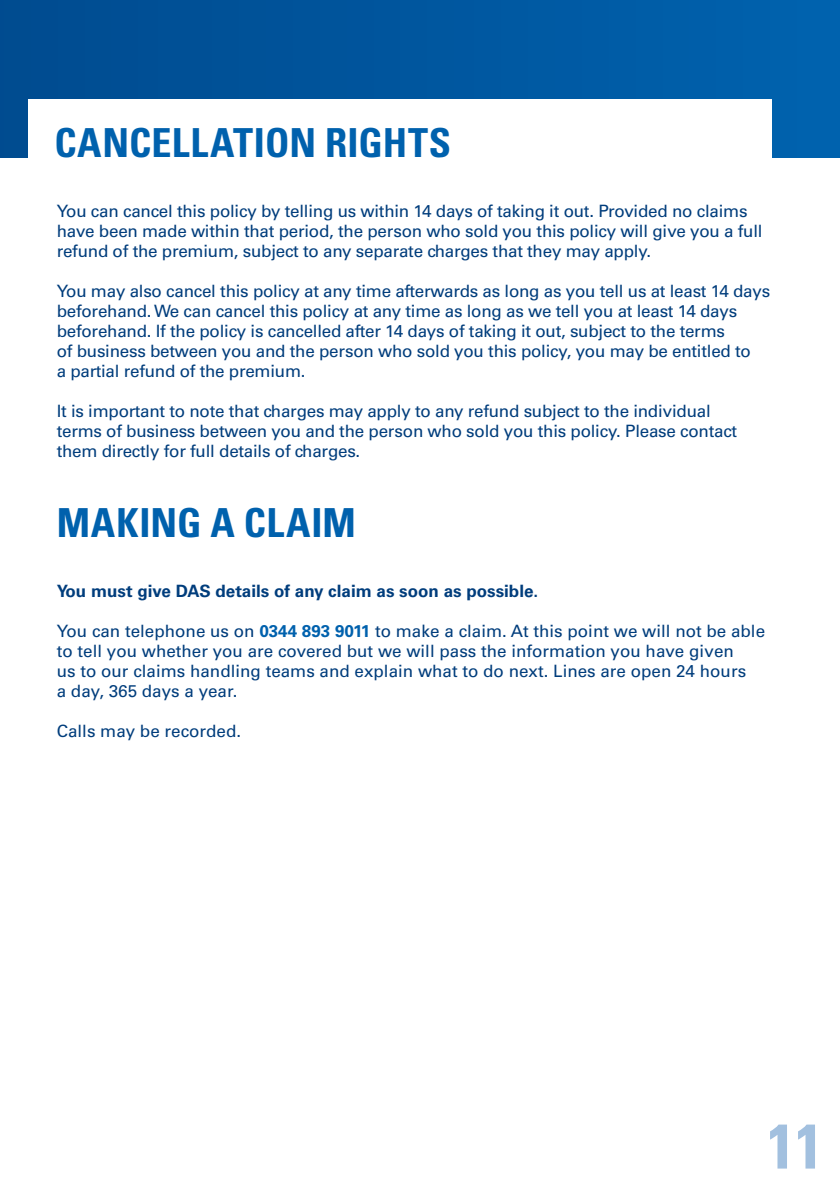
<style>
.page{position:relative;width:840px;height:1191px;background:#fff}
.page>*{position:absolute;margin:0;border:0;box-sizing:border-box;transform-origin:0 0}
.t1{font:700 condensed 63px "Univers LT Std";color:#a2c0df}
.t2{font:700 condensed 40px "Univers LT Std";letter-spacing:.005em;color:#0061ad}
.t3{font:17px/20px "Univers LT Std";letter-spacing:-.015em;color:#003d7c}
.t4{font:700 17px "Univers LT Std";color:#003d7c}
.s1{font-weight:700;color:#0061ad}
</style>
<div class="page">
<div style="left:0;top:0;width:839px;height:157px;background:linear-gradient(to right,#004b8f,#0062ae)"></div>
<div style="left:28px;top:99px;width:743px;height:77px;background:#fff"></div>
<h2 class="t2" style="left:54px;top:118px;width:398px">CANCELLATION RIGHTS</h2>
<p class="t3" style="left:57px;top:201px;width:707px">You can cancel this policy by telling us within 14 days of taking it out. Provided no claims have been made within that period, the person who sold you this policy will give you a full refund of the premium, subject to any separate charges that they may apply.</p>
<p class="t3" style="left:57px;top:281px;width:714px">You may also cancel this policy at any time afterwards as long as you tell us at least 14 days beforehand. We can cancel this policy at any time as long as we tell you at least 14 days beforehand. If the policy is cancelled after 14 days of taking it out, subject to the terms<br>of business between you and the person who sold you this policy, you may be entitled to<br>a partial refund of the premium.</p>
<p class="t3" style="left:57px;top:401px;width:681px">It is important to note that charges may apply to any refund subject to the individual terms of business between you and the person who sold you this policy. Please contact them directly for full details of charges.</p>
<h2 class="t2" style="left:57px;top:498px;width:300px">MAKING A CLAIM</h2>
<p class="t4" style="left:57px;top:581px;width:482px">You must give DAS details of any claim as soon as possible.</p>
<p class="t3" style="left:57px;top:621px;width:709px">You can telephone us on <span class="s1">0344 893 9011</span> to make a claim. At this point we will not be able to tell you whether you are covered but we will pass the information you have given<br>us to our claims handling teams and explain what to do next. Lines are open 24 hours<br>a day, 365 days a year.</p>
<p class="t3" style="left:57px;top:721px;width:186px">Calls may be recorded.</p>
<h1 class="t1" style="left:766px;top:1107px;width:57px">11</h1>
</div>
